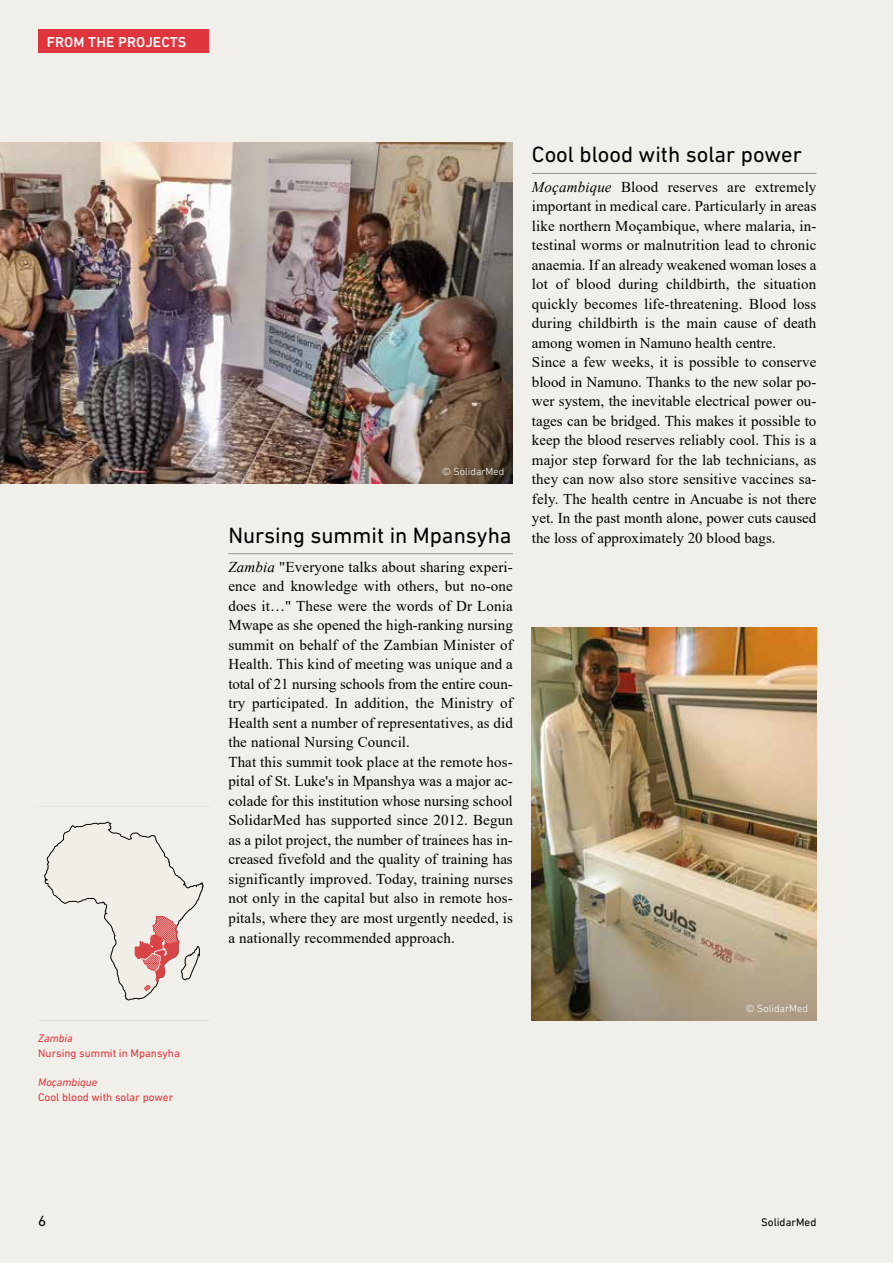
<style>
.page{position:relative;width:893px;height:1263px;background:#f1efe9}
.page>*{position:absolute;margin:0;border:0;box-sizing:border-box;transform-origin:0 0}
.t1{font:22.5px "DIN Next LT Pro";color:#000}
.t2{font:15px/19.5px "Times New Roman";letter-spacing:.01em;color:#000}
.t3{font:15px "DIN Next LT Pro";color:#000}
.t4{font:500 14.7px "DIN Next LT Pro";letter-spacing:.01em;color:#fff}
.t5{font:11.25px "DIN Next LT Pro";color:#e0353c}
.t6{font:italic 11.25px "DIN Next LT Pro";color:#e0353c}
.t7{font:11.25px "DIN Next LT Pro";color:#000}
.t8{font:300 10.5px "DIN Next LT Pro";color:#fff}
.s1{font-style:italic}
.s2{font-family:"DIN Next LT Pro";font-size:22.5px}
</style>
<div class="page">
<svg style="left:44px;top:822px;width:159px;height:178px"></svg>
<hr style="left:38px;top:806px;width:171px;height:1px;background:#dedddc">
<hr style="left:38px;top:1020px;width:171px;height:1px;background:#dedddc">
<hr style="left:532px;top:173px;width:284px;height:1px;background:#949290">
<hr style="left:228px;top:553px;width:285px;height:1px;background:#949290">
<img style="left:0;top:143px;width:513px;height:340px">
<img style="left:532px;top:628px;width:284px;height:392px">
<div style="left:38px;top:30px;width:171px;height:23px;background:#e0353c"></div>
<p class="t4" style="left:47px;top:33px;width:142px">AUS DEN PROJEKTEN</p>
<p class="t4" style="left:47px;top:33px;width:141px">FROM THE PROJECTS</p>
<p class="t6" style="left:38px;top:1032px;width:36px">Zambia</p>
<p class="t5" style="left:38px;top:1046px;width:143px">Nursing summit in Mpansyha</p>
<p class="t6" style="left:38px;top:1076px;width:60px">Moçambique</p>
<p class="t5" style="left:38px;top:1090px;width:137px">Cool blood with solar power</p>
<h1 class="t1" style="left:532px;top:142px;width:272px">Cool blood with solar power</h1>
<p class="t2" style="left:532px;top:176px;width:286px"><span class="s1">Moçambique</span> Blood reserves are extremely</p>
<p class="t2" style="left:532px;top:196px;width:286px">important in medical care. Particularly in areas</p>
<p class="t2" style="left:532px;top:215px;width:286px">like northern Moçambique, where malaria, in-</p>
<p class="t2" style="left:532px;top:235px;width:286px">testinal worms or malnutrition lead to chronic</p>
<p class="t2" style="left:532px;top:254px;width:286px">anaemia. If an already weakened woman loses a</p>
<p class="t2" style="left:532px;top:274px;width:286px">lot of blood during childbirth, the situation</p>
<p class="t2" style="left:532px;top:293px;width:286px">quickly becomes life-threatening. Blood loss</p>
<p class="t2" style="left:532px;top:313px;width:286px">during childbirth is the main cause of death</p>
<p class="t2" style="left:532px;top:332px;width:246px">among women in Namuno health centre.</p>
<p class="t2" style="left:532px;top:352px;width:286px">Since a few weeks, it is possible to conserve</p>
<p class="t2" style="left:532px;top:371px;width:286px">blood in Namuno. Thanks to the new solar po-</p>
<p class="t2" style="left:532px;top:391px;width:286px">wer system, the inevitable electrical power ou-</p>
<p class="t2" style="left:532px;top:410px;width:286px">tages can be bridged. This makes it possible to</p>
<p class="t2" style="left:532px;top:430px;width:286px">keep the blood reserves reliably cool. This is a</p>
<p class="t2" style="left:532px;top:449px;width:286px">major step forward for the lab technicians, as</p>
<p class="t2" style="left:532px;top:469px;width:286px">they can now also store sensitive vaccines sa-</p>
<p class="t2" style="left:532px;top:488px;width:286px">fely. The health centre in Ancuabe is not there</p>
<p class="t2" style="left:532px;top:508px;width:286px">yet. In the past month alone, power cuts caused</p>
<p class="t2" style="left:228px;top:527px;width:549px"><span class="s2">Nursing summit in Mpansyha</span> the loss of approximately 20 blood bags.</p>
<p class="t2" style="left:228px;top:557px;width:286px"><span class="s1">Zambia</span> "Everyone talks about sharing experi&shy;ence and knowledge with others, but no-one does it…" These were the words of Dr Lonia Mwape as she opened the high-ranking nursing summit on behalf of the Zambian Minister of Health. This kind of meeting was unique and a total of 21 nursing schools from the entire coun&shy;try participated. In addition, the Ministry of Health sent a number of representatives, as did the national Nursing Council.<br>That this summit took place at the remote hos&shy;pital of St. Luke's in Mpanshya was a major ac&shy;colade for this institution whose nursing school SolidarMed has supported since 2012. Begun as a pilot project, the number of trainees has in&shy;creased fivefold and the quality of training has significantly improved. Today, training nurses not only in the capital but also in remote hos&shy;pitals, where they are most urgently needed, is a nationally recommended approach.</p>
<p class="t8" style="left:442px;top:465px;width:64px">© SolidarMed</p>
<p class="t8" style="left:746px;top:1002px;width:64px">© SolidarMed</p>
<p class="t3" style="left:38px;top:1212px;width:10px">6</p>
<p class="t7" style="left:761px;top:1215px;width:57px">SolidarMed</p>
</div>
